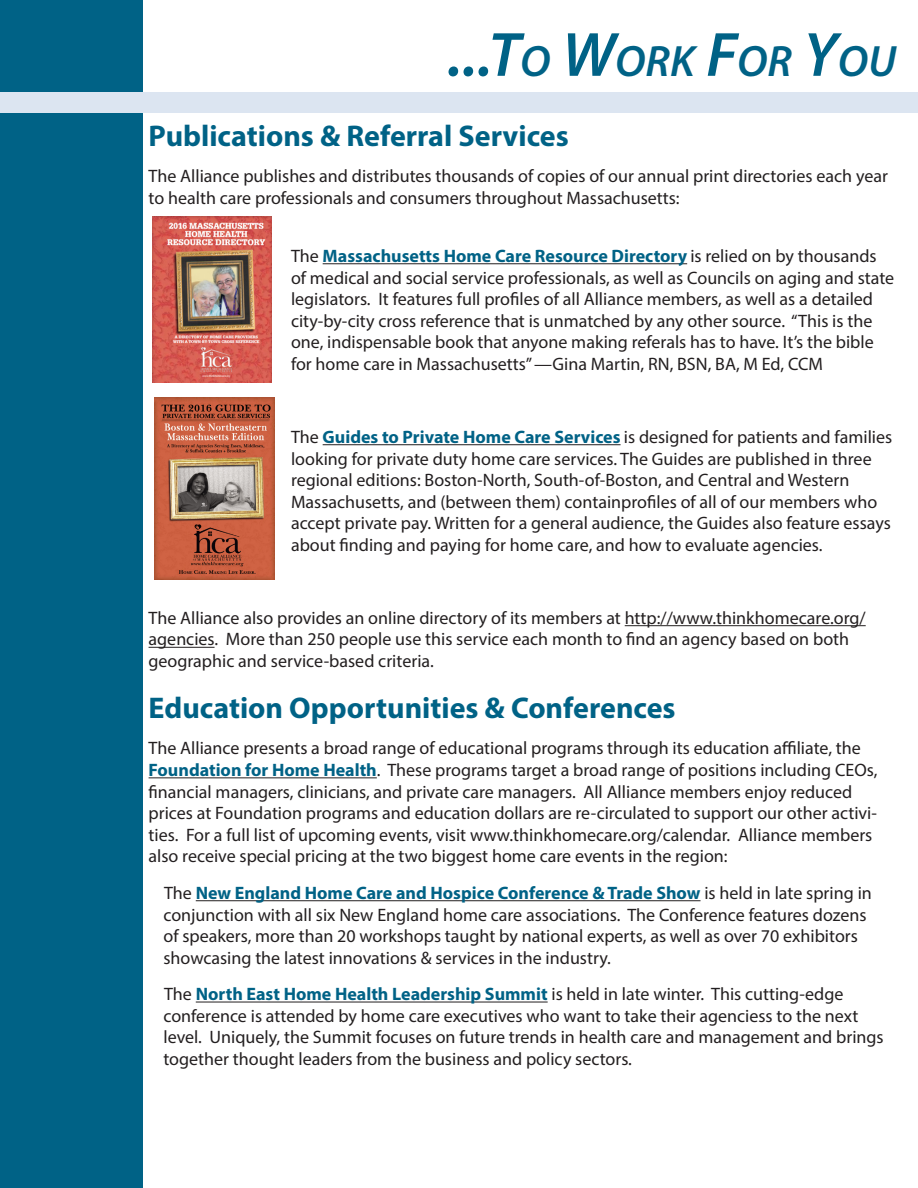
<style>
.page{position:relative;width:918px;height:1188px;background:#fff}
.page>*{position:absolute;margin:0;border:0;box-sizing:border-box;transform-origin:0 0}
.t1{font:italic 600 44.1px "Myriad Pro";color:#006286}
.t2{font:700 30px "Myriad Pro";color:#006286}
.Paragraph_Indent{font:18px/21.6px "Myriad Pro";color:#231f20}
.Paragraph{font:18px/21.6px "Myriad Pro";color:#231f20}
.s1{font-size:63px}
.s2{font-weight:700;color:#006286}
</style>
<div class="page">
<div style="left:0;top:0;width:142px;height:1188px;background:#006286"></div>
<div style="left:0;top:92px;width:918px;height:21px;background:#dce5f1"></div>
<hr style="left:323px;top:263px;width:364px;height:1px;background:#231f20">
<hr style="left:323px;top:444px;width:298px;height:1px;background:#231f20">
<hr style="left:625px;top:625px;width:241px;height:1px;background:#231f20">
<hr style="left:149px;top:647px;width:66px;height:1px;background:#231f20">
<hr style="left:149px;top:777px;width:228px;height:1px;background:#231f20">
<hr style="left:196px;top:900px;width:505px;height:1px;background:#231f20">
<hr style="left:196px;top:1002px;width:352px;height:1px;background:#231f20">
<img style="left:153px;top:217px;width:119px;height:165px">
<img style="left:155px;top:397px;width:119px;height:183px">
<h1 class="t1" style="left:447px;top:33px;width:451px"><span class="s1">...T</span>O <span class="s1">W</span>ORK <span class="s1">F</span>OR <span class="s1">Y</span>OU</h1>
<h2 class="t2" style="left:149px;top:116px;width:422px">Publications &amp; Referral Services</h2>
<p class="Paragraph" style="left:149px;top:165px;width:741px">The Alliance publishes and distributes thousands of copies of our annual print directories each year to health care professionals and consumers throughout Massachusetts:</p>
<p class="Paragraph_Indent" style="left:291px;top:245px;width:605px">The <span class="s2">Massachusetts Home Care Resource Directory</span> is relied on by thousands of medical and social service professionals, as well as Councils on aging and state legislators. It features full profiles of all Alliance members, as well as a detailed city-by-city cross reference that is unmatched by any other source. “This is the one, indispensable book that anyone making referals has to have. It’s the bible for home care in Massachusetts” —Gina Martin, RN, BSN, BA, M Ed, CCM</p>
<p class="Paragraph_Indent" style="left:291px;top:426px;width:603px">The <span class="s2">Guides to Private Home Care Services</span> is designed for patients and families looking for private duty home care services. The Guides are published in three regional editions: Boston-North, South-of-Boston, and Central and Western Massachusetts, and (between them) containprofiles of all of our members who accept private pay. Written for a general audience, the Guides also feature essays about finding and paying for home care, and how to evaluate agencies.</p>
<p class="Paragraph" style="left:149px;top:607px;width:719px">The Alliance also provides an online directory of its members at http://www.thinkhomecare.org/ agencies. More than 250 people use this service each month to find an agency based on both geographic and service-based criteria.</p>
<h2 class="t2" style="left:149px;top:688px;width:529px">Education Opportunities &amp; Conferences</h2>
<p class="Paragraph" style="left:149px;top:737px;width:730px">The Alliance presents a broad range of educational programs through its education affiliate, the <span class="s2">Foundation for Home Health</span>. These programs target a broad range of positions including CEOs, financial managers, clinicians, and private care managers. All Alliance members enjoy reduced prices at Foundation programs and education dollars are re-circulated to support our other activi&shy;ties. For a full list of upcoming events, visit www.thinkhomecare.org/calendar. Alliance members also receive special pricing at the two biggest home care events in the region:</p>
<p class="Paragraph_Indent" style="left:163px;top:882px;width:710px">The <span class="s2">New England Home Care and Hospice Conference &amp; Trade Show</span> is held in late spring in conjunction with all six New England home care associations. The Conference features dozens of speakers, more than 20 workshops taught by national experts, as well as over 70 exhibitors showcasing the latest innovations &amp; services in the industry.</p>
<p class="Paragraph_Indent" style="left:163px;top:983px;width:722px">The <span class="s2">North East Home Health Leadership Summit</span> is held in late winter. This cutting-edge conference is attended by home care executives who want to take their agenciess to the next level. Uniquely, the Summit focuses on future trends in health care and management and brings together thought leaders from the business and policy sectors.</p>
</div>
